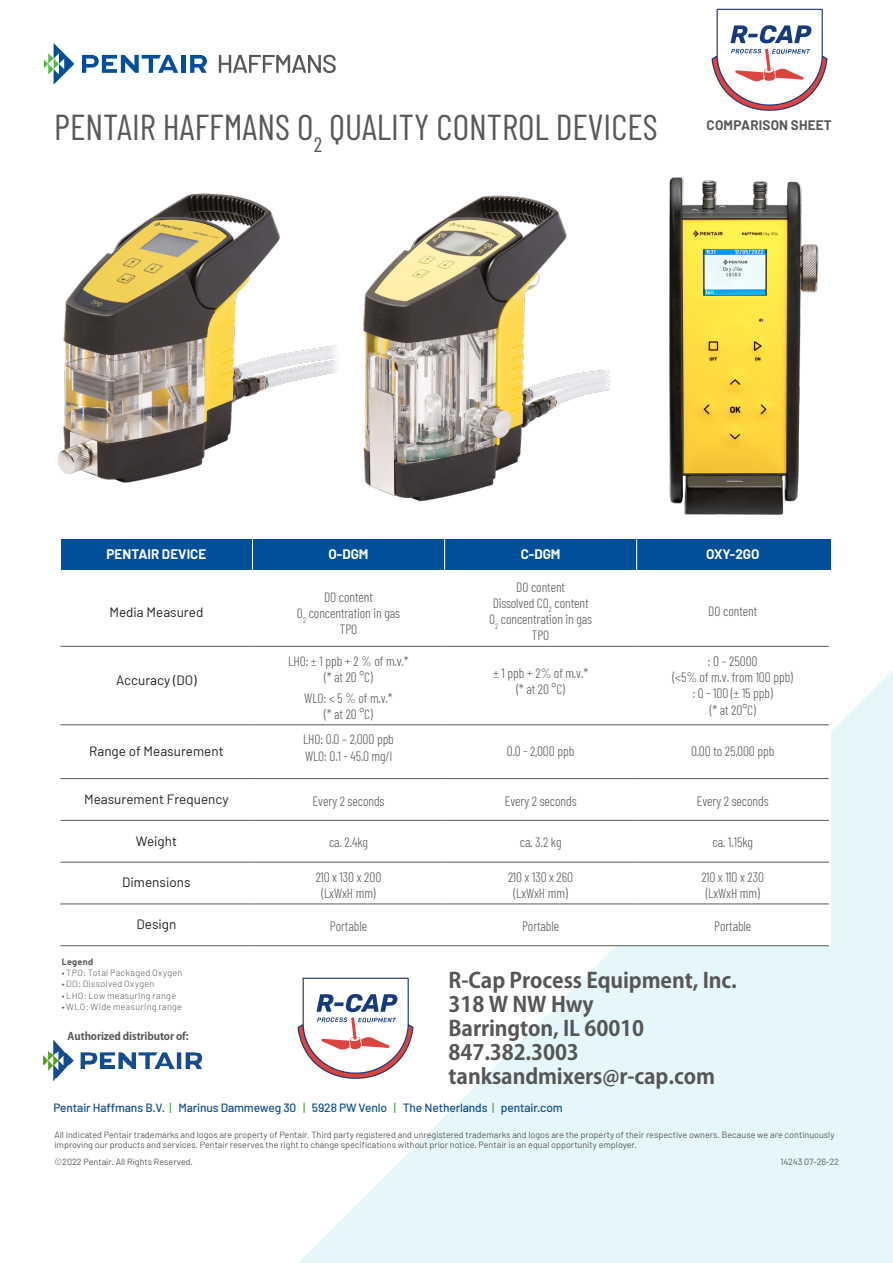
<style>
.page{position:relative;width:893px;height:1263px;background:#fff}
.page>*{position:absolute;margin:0;border:0;box-sizing:border-box;transform-origin:0 0}
.t1{font:36px "Barlow Condensed";color:#58595b}
.t2{font:700 21px/24.2px "Adobe Gothic Std";letter-spacing:-.005em;color:#575656}
.t3{font:300 13.5px "Barlow Condensed";letter-spacing:-.005em;color:#57585a}
.t4{font:13.5px "Barlow";color:#231f20}
.B_LegalLine{font:700 13.5px "Barlow";color:#fff}
.Body_Copy{font:700 13.5px "Barlow";letter-spacing:.015em;color:#57585a}
.t5{font:500 12px "Barlow";letter-spacing:-.01em;color:#0f4e8e}
.t6{font:700 10.5px "Adobe Gothic Std";letter-spacing:-.01em;color:#575656}
.Trademark_Footer{font:9px/10.5px "Barlow";color:#57585a}
.t7{font:300 9px "Barlow";letter-spacing:.035em;color:#57585a}
.t8{font:700 9px "Barlow";letter-spacing:.03em;color:#57585a}
.s1{color:#53a545}
</style>
<div class="page">
<svg style="left:286px;top:670px;width:607px;height:593px;fill:#e6f7fb"></svg>
<div style="left:502px;top:655px;width:328px;height:290px;background:#fff"></div>
<svg style="left:219px;top:55px;width:117px;height:18px"></svg>
<svg style="left:44px;top:43px;width:30px;height:42px"></svg>
<svg style="left:82px;top:55px;width:96px;height:18px"></svg>
<hr style="left:181px;top:55px;width:4px;height:18px;background:#014e99">
<svg style="left:190px;top:55px;width:17px;height:18px"></svg>
<div style="left:61px;top:539px;width:770px;height:31px;background:#014e99"></div>
<hr style="left:252px;top:539px;width:1px;height:31px;background:#fff">
<hr style="left:444px;top:539px;width:1px;height:31px;background:#fff">
<hr style="left:636px;top:539px;width:1px;height:31px;background:#fff">
<hr style="left:60px;top:646px;width:192px;height:1px;background:#57585a">
<hr style="left:252px;top:646px;width:193px;height:1px;background:#57585a">
<hr style="left:445px;top:646px;width:192px;height:1px;background:#57585a">
<hr style="left:637px;top:646px;width:192px;height:1px;background:#57585a">
<hr style="left:60px;top:724px;width:192px;height:1px;background:#57585a">
<hr style="left:252px;top:724px;width:193px;height:1px;background:#57585a">
<hr style="left:445px;top:724px;width:192px;height:1px;background:#57585a">
<hr style="left:637px;top:724px;width:192px;height:1px;background:#57585a">
<hr style="left:60px;top:778px;width:192px;height:1px;background:#57585a">
<hr style="left:252px;top:778px;width:193px;height:1px;background:#57585a">
<hr style="left:445px;top:778px;width:192px;height:1px;background:#57585a">
<hr style="left:637px;top:778px;width:192px;height:1px;background:#57585a">
<hr style="left:60px;top:820px;width:192px;height:1px;background:#57585a">
<hr style="left:252px;top:820px;width:193px;height:1px;background:#57585a">
<hr style="left:445px;top:820px;width:192px;height:1px;background:#57585a">
<hr style="left:637px;top:820px;width:192px;height:1px;background:#57585a">
<hr style="left:60px;top:862px;width:192px;height:1px;background:#57585a">
<hr style="left:252px;top:862px;width:193px;height:1px;background:#57585a">
<hr style="left:445px;top:862px;width:192px;height:1px;background:#57585a">
<hr style="left:637px;top:862px;width:192px;height:1px;background:#57585a">
<hr style="left:60px;top:904px;width:192px;height:1px;background:#57585a">
<hr style="left:252px;top:904px;width:193px;height:1px;background:#57585a">
<hr style="left:445px;top:904px;width:192px;height:1px;background:#57585a">
<hr style="left:637px;top:904px;width:192px;height:1px;background:#57585a">
<hr style="left:60px;top:945px;width:192px;height:1px;background:#57585a">
<hr style="left:252px;top:945px;width:193px;height:1px;background:#57585a">
<hr style="left:445px;top:945px;width:192px;height:1px;background:#57585a">
<hr style="left:637px;top:945px;width:192px;height:1px;background:#57585a">
<img style="left:57px;top:193px;width:281px;height:290px">
<img style="left:363px;top:195px;width:248px;height:307px">
<img style="left:669px;top:177px;width:150px;height:338px">
<img style="left:44px;top:1041px;width:158px;height:40px">
<img style="left:711px;top:8px;width:117px;height:103px">
<img style="left:286px;top:969px;width:137px;height:117px">
<p class="t1" style="left:54px;top:102px;width:605px">PENTAIR HAFFMANS O<sub>2</sub> QUALITY CONTROL DEVICES</p>
<p class="Body_Copy" style="left:707px;top:117px;width:127px">COMPARISON SHEET</p>
<p class="B_LegalLine" style="left:107px;top:545px;width:101px">PENTAIR DEVICE</p>
<p class="B_LegalLine" style="left:328px;top:545px;width:42px">O-DGM</p>
<p class="B_LegalLine" style="left:521px;top:545px;width:41px">C-DGM</p>
<p class="B_LegalLine" style="left:706px;top:545px;width:55px">OXY-2GO</p>
<p class="t4" style="left:109px;top:603px;width:95px">Media Measured</p>
<p class="t4" style="left:116px;top:672px;width:82px">Accuracy (DO)</p>
<p class="t4" style="left:89px;top:743px;width:136px">Range of Measurement</p>
<p class="t3" style="left:324px;top:587px;width:50px">DO content</p>
<p class="t3" style="left:297px;top:603px;width:105px">O<sub>2</sub> concentration in gas</p>
<p class="t3" style="left:340px;top:620px;width:19px">TPO</p>
<p class="t3" style="left:288px;top:651px;width:122px">LHO: ± 1 ppb + 2 % of m.v.*</p>
<p class="t3" style="left:324px;top:667px;width:50px">(* at 20 °C)</p>
<p class="t3" style="left:304px;top:688px;width:90px">WLO: &lt; 5 % of m.v.*</p>
<p class="t3" style="left:324px;top:704px;width:50px">(* at 20 °C)</p>
<p class="t3" style="left:516px;top:577px;width:50px">DO content</p>
<p class="t3" style="left:493px;top:593px;width:97px">Dissolved CO<sub>2</sub> content</p>
<p class="t3" style="left:489px;top:609px;width:105px">O<sub>2</sub> concentration in gas</p>
<p class="t3" style="left:532px;top:626px;width:19px">TPO</p>
<p class="t3" style="left:493px;top:663px;width:97px">± 1 ppb + 2% of m.v.*</p>
<p class="t3" style="left:516px;top:679px;width:50px">(* at 20 °C)</p>
<p class="t3" style="left:708px;top:601px;width:50px">DO content</p>
<p class="t3" style="left:708px;top:651px;width:51px">: 0 – 25000</p>
<p class="t3" style="left:673px;top:667px;width:122px">(&lt;5% of m.v. from 100 ppb)</p>
<p class="t3" style="left:693px;top:684px;width:82px">: 0 - 100 (± 15 ppb)</p>
<p class="t3" style="left:710px;top:700px;width:47px">(* at 20°C)</p>
<p class="t3" style="left:303px;top:730px;width:92px">LHO: 0.0 – 2,000 ppb</p>
<p class="t3" style="left:305px;top:746px;width:89px">WLO: 0.1 - 45.0 mg/l</p>
<p class="t3" style="left:507px;top:742px;width:69px">0.0 - 2,000 ppb</p>
<p class="t3" style="left:691px;top:742px;width:85px">0.00 to 25,000 ppb</p>
<p class="t4" style="left:84px;top:790px;width:146px">Measurement Frequency</p>
<p class="t3" style="left:313px;top:791px;width:73px">Every 2 seconds</p>
<p class="t3" style="left:505px;top:791px;width:73px">Every 2 seconds</p>
<p class="t3" style="left:697px;top:791px;width:73px">Every 2 seconds</p>
<p class="t4" style="left:136px;top:832px;width:43px">Weight</p>
<p class="t3" style="left:329px;top:833px;width:41px">ca. 2.4kg</p>
<p class="t3" style="left:520px;top:833px;width:43px">ca. 3.2 kg</p>
<p class="t3" style="left:712px;top:833px;width:42px">ca. 1.15kg</p>
<p class="t4" style="left:122px;top:874px;width:70px">Dimensions</p>
<p class="t3" style="left:316px;top:867px;width:67px">210 x 130 x 200</p>
<p class="t3" style="left:321px;top:883px;width:56px">(LxWxH mm)</p>
<p class="t3" style="left:508px;top:867px;width:67px">210 x 130 x 260</p>
<p class="t3" style="left:514px;top:883px;width:56px">(LxWxH mm)</p>
<p class="t3" style="left:701px;top:867px;width:64px">210 x 110 x 230</p>
<p class="t3" style="left:706px;top:883px;width:56px">(LxWxH mm)</p>
<p class="t4" style="left:136px;top:916px;width:41px">Design</p>
<p class="t3" style="left:330px;top:916px;width:39px">Portable</p>
<p class="t3" style="left:522px;top:916px;width:39px">Portable</p>
<p class="t3" style="left:714px;top:916px;width:39px">Portable</p>
<p class="t8" style="left:62px;top:956px;width:33px">Legend</p>
<p class="t7" style="left:62px;top:966px;width:122px">• TPO: Total Packaged Oxygen</p>
<p class="t7" style="left:62px;top:977px;width:94px">• DO: Dissolved Oxygen</p>
<p class="t7" style="left:62px;top:989px;width:116px">• LHO: Low measuring range</p>
<p class="t7" style="left:62px;top:1000px;width:122px">• WLO: Wide measuring range</p>
<p class="t6" style="left:68px;top:1030px;width:123px">Authorized distributor of:</p>
<h2 class="t2" style="left:449px;top:968px;width:290px">R-Cap Process Equipment, Inc.<br>318 W NW Hwy<br>Barrington, IL 60010<br>847.382.3003 tanksandmixers@r-cap.com</h2>
<p class="t5" style="left:54px;top:1100px;width:511px">Pentair Haffmans B.V. <span class="s1">|</span> Marinus Dammeweg 30 <span class="s1">|</span> 5928 PW Venlo <span class="s1">|</span> The Netherlands <span class="s1">|</span> pentair.com</p>
<p class="Trademark_Footer" style="left:54px;top:1129px;width:782px">All indicated Pentair trademarks and logos are property of Pentair. Third party registered and unregistered trademarks and logos are the property of their respective owners. Because we are continuously improving our products and services, Pentair reserves the right to change specifications without prior notice. Pentair is an equal opportunity employer.</p>
<p class="Trademark_Footer" style="left:54px;top:1156px;width:140px">©2022 Pentair. All Rights Reserved.</p>
<p class="Trademark_Footer" style="left:780px;top:1156px;width:60px">14243 07-26-22</p>
</div>
